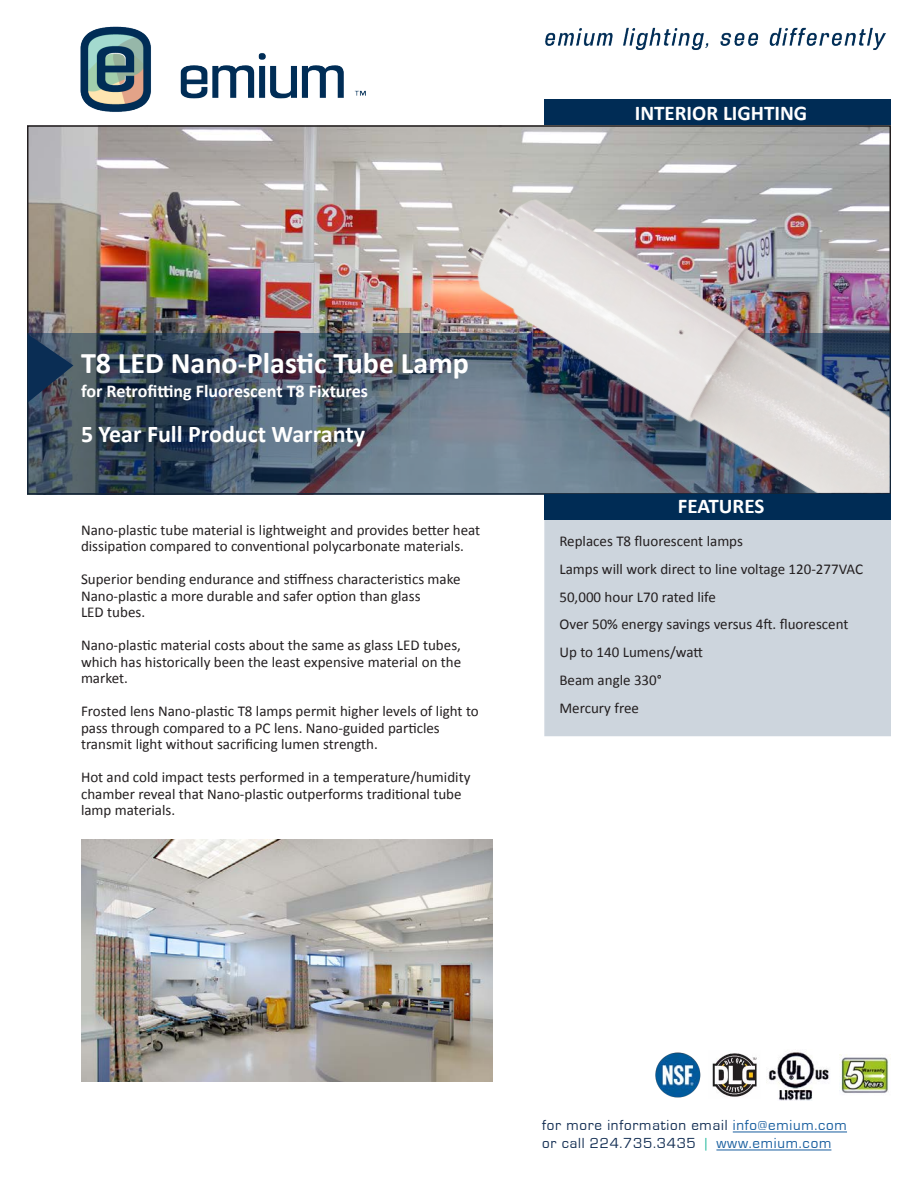
<style>
.page{position:relative;width:918px;height:1188px;background:#fff}
.page>*{position:absolute;margin:0;border:0;box-sizing:border-box;transform-origin:0 0}
.t1{font:700 30px "Calibri";color:#fff}
.t2{font:700 24px "Calibri";color:#fff}
.t3{font:700 21px "Calibri";color:#fff}
.t4{font:700 18px "Calibri";color:#fff}
.t5{font:15px/16.5px "Calibri";color:#231f20}
.t6{font:15px "Eurostile";letter-spacing:.05em;color:#132e53}
.s1{color:#175d9e}
.s2{color:#2dbca1}
</style>
<div class="page">
<img style="left:30px;top:128px;width:858px;height:205px">
<img style="left:80px;top:26px;width:286px;height:86px">
<img style="left:545px;top:27px;width:341px;height:23px">
<div style="left:544px;top:99px;width:347px;height:26px;background:#002c55"></div>
<hr style="left:733px;top:1131px;width:114px;height:1px;background:#175d9e">
<hr style="left:716px;top:1149px;width:115px;height:1px;background:#175d9e">
<div style="left:544px;top:494px;width:347px;height:242px;background:#cdd5dd"></div>
<div style="left:544px;top:494px;width:347px;height:26px;background:#002c55"></div>
<img style="left:28px;top:333px;width:863px;height:162px">
<img style="left:839px;top:1054px;width:50px;height:39px">
<img style="left:712px;top:1053px;width:45px;height:44px">
<img style="left:655px;top:1052px;width:46px;height:46px">
<img style="left:768px;top:1052px;width:62px;height:49px">
<img style="left:416px;top:168px;width:474px;height:325px">
<img style="left:81px;top:839px;width:411px;height:242px">
<p class="t3" style="left:635px;top:100px;width:174px">INTERIOR LIGHTING</p>
<p class="t1" style="left:81px;top:345px;width:389px">T8 LED Nano-Plastic Tube Lamp</p>
<p class="t4" style="left:81px;top:380px;width:289px">for Retrofitting Fluorescent T8 Fixtures</p>
<p class="t2" style="left:81px;top:419px;width:286px">5 Year Full Product Warranty</p>
<p class="t5" style="left:81px;top:521px;width:401px">Nano-plastic tube material is lightweight and provides better heat</p>
<p class="t5" style="left:81px;top:537px;width:385px">dissipation compared to conventional polycarbonate materials.</p>
<p class="t5" style="left:81px;top:570px;width:381px">Superior bending endurance and stiffness characteristics make<br>Nano-plastic a more durable and safer option than glass</p>
<p class="t5" style="left:81px;top:603px;width:66px">LED tubes.</p>
<p class="t5" style="left:81px;top:636px;width:381px">Nano-plastic material costs about the same as glass LED tubes,</p>
<p class="t5" style="left:81px;top:653px;width:382px">which has historically been the least expensive material on the</p>
<p class="t5" style="left:81px;top:669px;width:48px">market.</p>
<p class="t5" style="left:81px;top:702px;width:399px">Frosted lens Nano-plastic T8 lamps permit higher levels of light to</p>
<p class="t5" style="left:81px;top:719px;width:360px">pass through compared to a PC lens. Nano-guided particles</p>
<p class="t5" style="left:81px;top:735px;width:298px">transmit light without sacrificing lumen strength.</p>
<p class="t5" style="left:81px;top:768px;width:391px">Hot and cold impact tests performed in a temperature/humidity</p>
<p class="t5" style="left:81px;top:785px;width:382px">chamber reveal that Nano-plastic outperforms traditional tube</p>
<p class="t5" style="left:81px;top:801px;width:96px">lamp materials.</p>
<p class="t3" style="left:678px;top:493px;width:88px">FEATURES</p>
<p class="t5" style="left:559px;top:532px;width:185px">Replaces T8 fluorescent lamps</p>
<p class="t5" style="left:559px;top:560px;width:305px">Lamps will work direct to line voltage 120-277VAC</p>
<p class="t5" style="left:559px;top:588px;width:158px">50,000 hour L70 rated life</p>
<p class="t5" style="left:559px;top:615px;width:291px">Over 50% energy savings versus 4ft. fluorescent</p>
<p class="t5" style="left:559px;top:643px;width:145px">Up to 140 Lumens/watt</p>
<p class="t5" style="left:559px;top:671px;width:104px">Beam angle 330°</p>
<p class="t5" style="left:559px;top:699px;width:81px">Mercury free</p>
<p class="t6" style="left:542px;top:1117px;width:306px">for more information email <span class="s1">info@emium.com</span></p>
<p class="t6" style="left:542px;top:1135px;width:291px">or call 224.735.3435 <span class="s2">|</span> <span class="s1">www.emium.com</span></p>
</div>
